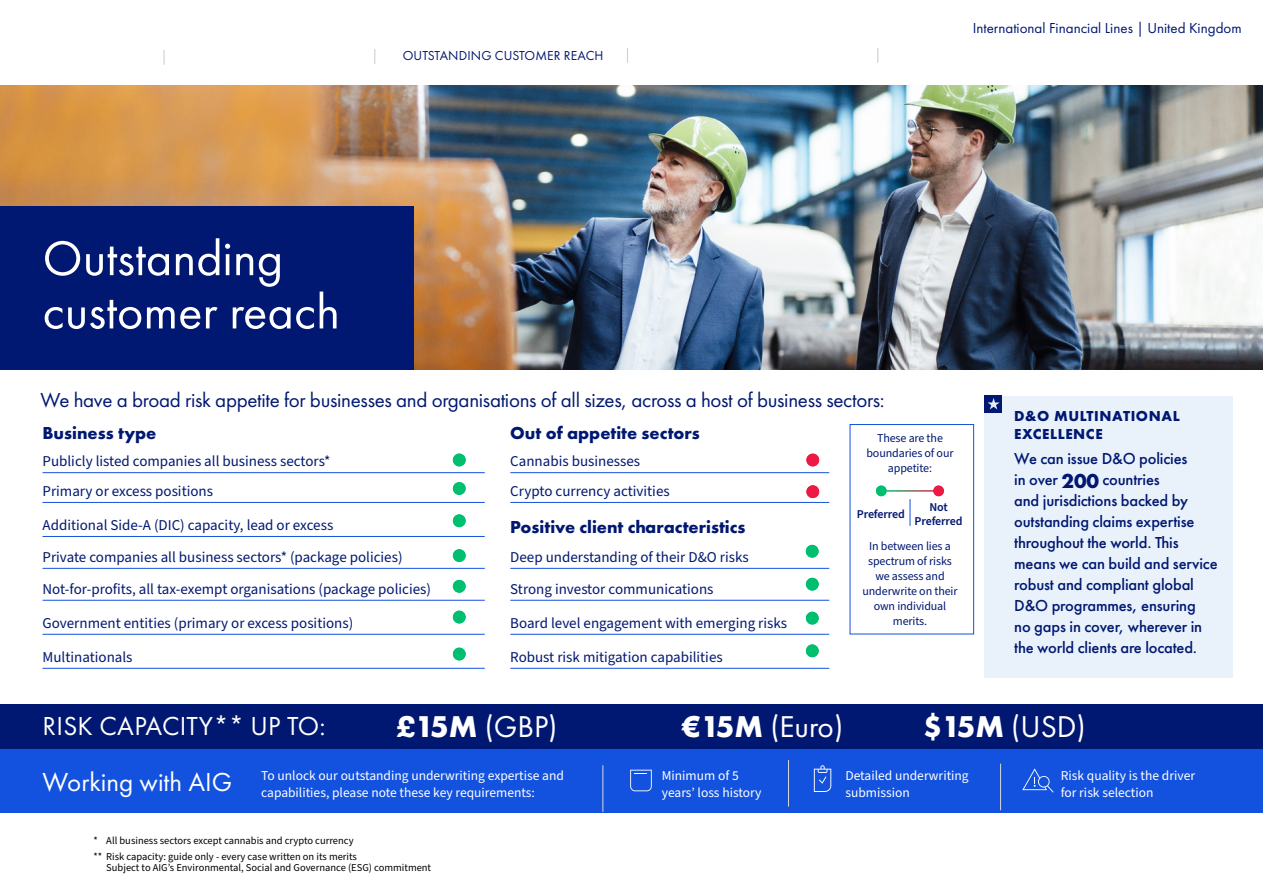
<style>
.page{position:relative;width:1263px;height:893px;background:#fff}
.page>*{position:absolute;margin:0;border:0;box-sizing:border-box;transform-origin:0 0}
.claims_head_h1{font:50.55px/53.2px "Futura PT";color:#fff}
.capacity{font:31.2px "Futura PT";color:#fff}
.capacity_h2{font:27px "Futura PT";letter-spacing:.01em;color:#fff}
.working_h2{font:27px "Futura PT";color:#fff}
.page_intro{font:21px "Futura PT";letter-spacing:-.015em;color:#001871}
.table_sub{font:700 18px "Futura PT";color:#001871}
.pullbox_p{font:500 16.5px/21px "Futura PT";letter-spacing:-.01em;color:#001871}
.appette_table{font:15px "Source Sans Pro";color:#001871}
.t1{font:15px "Futura PT";color:#001871}
.pull_box_h2{font:700 15px/18px "Futura PT";letter-spacing:.04em;color:#001871}
.working_bod{font:13.5px/16.2px "Source Sans Pro";color:#fff}
.nav_off{font:13.5px "Futura PT";letter-spacing:.01em;color:#001871}
.key_body{font:12px/15px "Source Sans Pro";letter-spacing:-.01em;color:#001871;text-align:center}
.key_head_blue{font:12px/15px "Source Sans Pro";letter-spacing:-.01em;color:#001871;text-align:center}
.key_key{font:600 12px/13.5px "Source Sans Pro";letter-spacing:-.01em;color:#001871;text-align:center}
.asterix{font:10.5px/10.5px "Source Sans Pro";color:#000}
.s1{font-weight:700;font-size:21px}
.s2{font-weight:700}
</style>
<div class="page">
<hr style="left:43px;top:502px;width:442px;height:1px;background:#1352de">
<hr style="left:43px;top:472px;width:442px;height:1px;background:#1352de">
<hr style="left:43px;top:536px;width:442px;height:1px;background:#1352de">
<hr style="left:43px;top:568px;width:442px;height:1px;background:#1352de">
<hr style="left:43px;top:634px;width:442px;height:1px;background:#1352de">
<hr style="left:43px;top:600px;width:442px;height:1px;background:#1352de">
<hr style="left:43px;top:668px;width:442px;height:1px;background:#1352de">
<hr style="left:510px;top:600px;width:319px;height:1px;background:#1352de">
<hr style="left:510px;top:568px;width:319px;height:1px;background:#1352de">
<hr style="left:510px;top:668px;width:319px;height:1px;background:#1352de">
<hr style="left:510px;top:634px;width:319px;height:1px;background:#1352de">
<hr style="left:510px;top:472px;width:319px;height:1px;background:#1352de">
<hr style="left:510px;top:502px;width:319px;height:1px;background:#1352de">
<div style="left:984px;top:396px;width:249px;height:281px;background:#e9f1fb"></div>
<div style="left:0;top:704px;width:1263px;height:64px;background:#001871"></div>
<div style="left:0;top:749px;width:1263px;height:64px;background:#1352de"></div>
<img style="left:0;top:85px;width:1263px;height:285px">
<svg style="left:630px;top:770px;width:22px;height:21px"></svg>
<svg style="left:1022px;top:768px;width:31px;height:25px"></svg>
<svg style="left:814px;top:765px;width:17px;height:27px"></svg>
<div style="left:850px;top:424px;width:124px;height:210px;border:1px solid #1352de"></div>
<svg style="left:910px;top:499px;width:1px;height:27px"></svg>
<div style="left:876px;top:486px;width:10px;height:10px;background:#00bf6f;border-radius:50%"></div>
<div style="left:806px;top:545px;width:12px;height:13px;background:#00bf6f;border-radius:50%"></div>
<div style="left:806px;top:578px;width:13px;height:13px;background:#00bf6f;border-radius:50%"></div>
<div style="left:806px;top:612px;width:13px;height:12px;background:#00bf6f;border-radius:50%"></div>
<div style="left:806px;top:644px;width:13px;height:13px;background:#00bf6f;border-radius:50%"></div>
<div style="left:806px;top:454px;width:13px;height:12px;background:#ec1944;border-radius:50%"></div>
<div style="left:806px;top:485px;width:13px;height:13px;background:#ec1944;border-radius:50%"></div>
<svg style="left:163px;top:50px;width:2px;height:15px"></svg>
<div style="left:453px;top:454px;width:13px;height:12px;background:#00bf6f;border-radius:50%"></div>
<div style="left:453px;top:482px;width:13px;height:13px;background:#00bf6f;border-radius:50%"></div>
<div style="left:453px;top:514px;width:13px;height:13px;background:#00bf6f;border-radius:50%"></div>
<div style="left:453px;top:549px;width:13px;height:13px;background:#00bf6f;border-radius:50%"></div>
<div style="left:453px;top:580px;width:13px;height:13px;background:#00bf6f;border-radius:50%"></div>
<div style="left:453px;top:611px;width:13px;height:12px;background:#00bf6f;border-radius:50%"></div>
<div style="left:453px;top:648px;width:13px;height:12px;background:#00bf6f;border-radius:50%"></div>
<div style="left:0;top:206px;width:413px;height:164px;background:#001871"></div>
<hr style="left:602px;top:765px;width:1px;height:47px;background:#d8d8d8">
<hr style="left:788px;top:760px;width:1px;height:47px;background:#d8d8d8">
<hr style="left:1000px;top:764px;width:1px;height:46px;background:#d8d8d8">
<div style="left:984px;top:395px;width:18px;height:18px;background:#001871"></div>
<svg style="left:987px;top:398px;width:13px;height:11px"></svg>
<svg style="left:374px;top:49px;width:1px;height:15px"></svg>
<svg style="left:627px;top:48px;width:1px;height:15px"></svg>
<svg style="left:877px;top:48px;width:1px;height:15px"></svg>
<div style="left:933px;top:486px;width:11px;height:10px;background:#ec1944;border-radius:50%"></div>
<p class="nav_off" style="left:403px;top:48px;width:202px">OUTSTANDING CUSTOMER REACH</p>
<p class="t1" style="left:973px;top:19px;width:270px">International Financial Lines | United Kingdom</p>
<h1 class="claims_head_h1" style="left:43px;top:231px;width:299px">Outstanding customer reach</h1>
<p class="page_intro" style="left:40px;top:388px;width:846px">We have a broad risk appetite for businesses and organisations of all sizes, across a host of business sectors:</p>
<h2 class="table_sub" style="left:43px;top:421px;width:115px">Business type</h2>
<p class="appette_table" style="left:43px;top:451px;width:290px">Publicly listed companies all business sectors*</p>
<p class="appette_table" style="left:43px;top:481px;width:172px">Primary or excess positions</p>
<h2 class="table_sub" style="left:510px;top:421px;width:191px">Out of appetite sectors</h2>
<p class="appette_table" style="left:510px;top:451px;width:131px">Cannabis businesses</p>
<p class="appette_table" style="left:510px;top:481px;width:161px">Crypto currency activities</p>
<p class="key_head_blue" style="left:866px;top:431px;width:89px">These are the boundaries of our appetite:</p>
<p class="appette_table" style="left:43px;top:515px;width:292px">Additional Side-A (DIC) capacity, lead or excess</p>
<p class="appette_table" style="left:43px;top:547px;width:362px">Private companies all business sectors* (package policies)</p>
<p class="appette_table" style="left:43px;top:579px;width:390px">Not-for-profits, all tax-exempt organisations (package policies)</p>
<p class="appette_table" style="left:43px;top:613px;width:312px">Government entities (primary or excess positions)</p>
<h2 class="table_sub" style="left:510px;top:515px;width:237px">Positive client characteristics</h2>
<p class="appette_table" style="left:510px;top:547px;width:240px">Deep understanding of their D&amp;O risks</p>
<p class="appette_table" style="left:510px;top:579px;width:205px">Strong investor communications</p>
<p class="appette_table" style="left:510px;top:613px;width:278px">Board level engagement with emerging risks</p>
<p class="key_key" style="left:857px;top:508px;width:50px">Preferred</p>
<p class="key_key" style="left:914px;top:501px;width:50px">Not<br>Preferred</p>
<p class="key_body" style="left:862px;top:539px;width:97px">In between lies a spectrum of risks we assess and underwrite on their own individual merits.</p>
<p class="appette_table" style="left:43px;top:647px;width:92px">Multinationals</p>
<p class="appette_table" style="left:510px;top:647px;width:214px">Robust risk mitigation capabilities</p>
<h2 class="pull_box_h2" style="left:1014px;top:406px;width:167px">D&amp;O MULTINATIONAL<br>EXCELLENCE</h2>
<p class="pullbox_p" style="left:1014px;top:448px;width:205px">We can issue D&amp;O policies<br>in over <span class="s1">200</span> countries<br>and jurisdictions backed by outstanding claims expertise throughout the world. This means we can build and service robust and compliant global<br>D&amp;O programmes, ensuring<br>no gaps in cover, wherever in the world clients are located.</p>
<h2 class="capacity_h2" style="left:43px;top:710px;width:284px">RISK CAPACITY** UP TO:</h2>
<p class="capacity" style="left:396px;top:708px;width:162px"><span class="s2">£15M</span> (GBP)</p>
<p class="capacity" style="left:682px;top:708px;width:162px"><span class="s2">€15M</span> (Euro)</p>
<p class="capacity" style="left:923px;top:708px;width:164px"><span class="s2">$15M</span> (USD)</p>
<h2 class="working_h2" style="left:43px;top:766px;width:191px">Working with AIG</h2>
<p class="working_bod" style="left:261px;top:768px;width:304px">To unlock our outstanding underwriting expertise and capabilities, please note these key requirements:</p>
<p class="working_bod" style="left:662px;top:768px;width:101px">Minimum of 5 years’ loss history</p>
<p class="working_bod" style="left:845px;top:768px;width:125px">Detailed underwriting submission</p>
<p class="working_bod" style="left:1061px;top:768px;width:136px">Risk quality is the driver for risk selection</p>
<p class="asterix" style="left:94px;top:836px;width:262px">* All business sectors except cannabis and crypto currency</p>
<p class="asterix" style="left:106px;top:852px;width:326px;text-indent:-13px">** Risk capacity: guide only - every case written on its merits<br>Subject to AIG’s Environmental, Social and Governance (ESG) commitment</p>
</div>
